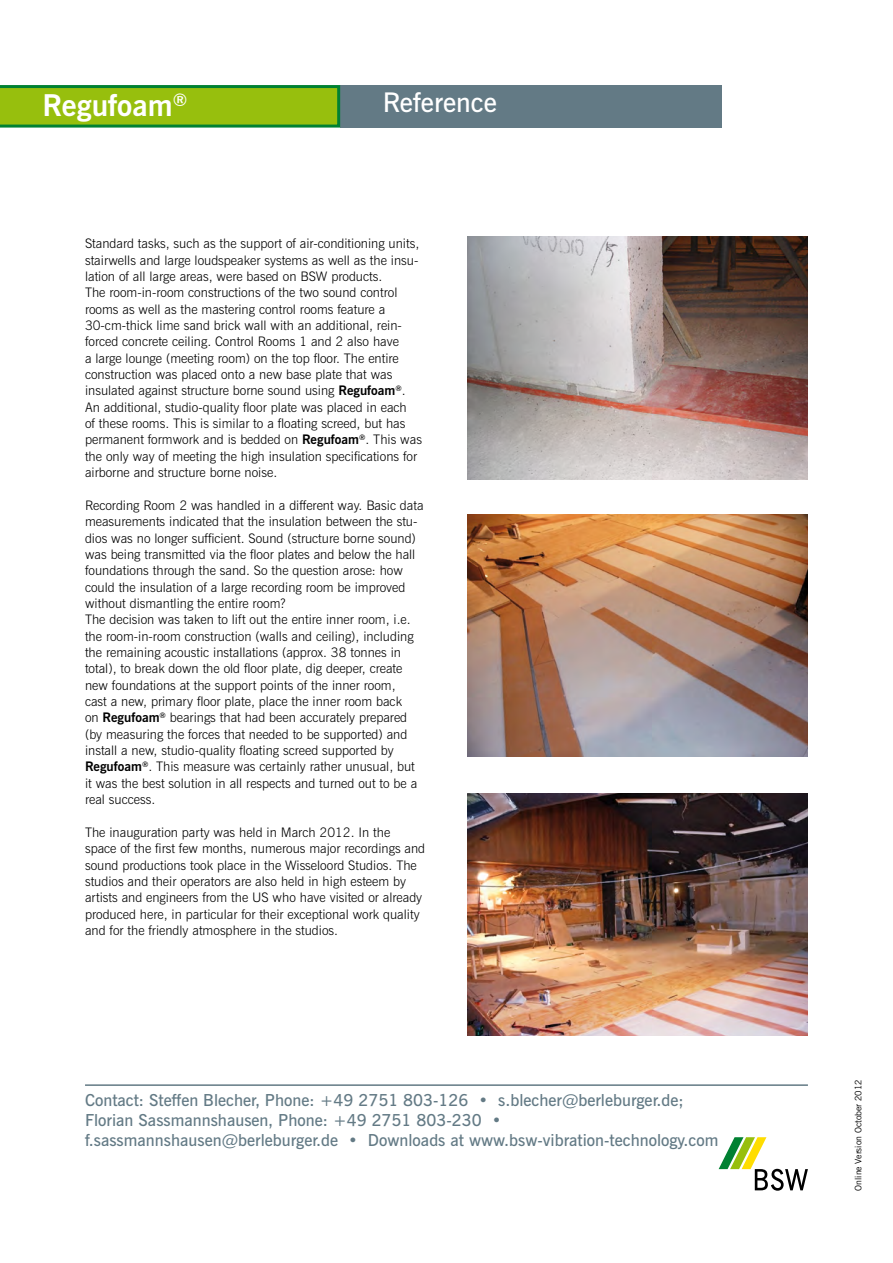
<style>
.page{position:relative;width:893px;height:1263px;background:#fff}
.page>*{position:absolute;margin:0;border:0;box-sizing:border-box;transform-origin:0 0}
.t1{font:700 30px "News Gothic BT";color:#fff}
.t2{font:600 27px "News Gothic BT";color:#fff}
.t3{font:600 16.5px "News Gothic BT";color:#637a85}
.t4{font:300 13.2px/16.4px "News Gothic BT";color:#000}
.t5{font:9px "News Gothic BT";color:#000}
.s1{font-weight:700}
</style>
<div class="page">
<div style="left:340px;top:85px;width:382px;height:43px;background:#637a85"></div>
<svg style="left:0;top:85px;width:340px;height:43px;background:#81b615"></svg>
<svg style="left:719px;top:1137px;width:89px;height:54px"></svg>
<hr style="left:85px;top:1084px;width:723px;height:2px;background:#637a85">
<img style="left:468px;top:514px;width:340px;height:243px">
<img style="left:468px;top:793px;width:340px;height:243px">
<img style="left:468px;top:237px;width:340px;height:242px">
<p class="t1" style="left:43px;top:87px;width:146px">Regufoam<sup>®</sup></p>
<p class="t2" style="left:383px;top:86px;width:116px">Reference</p>
<p class="t4" style="left:85px;top:235px;width:336px;text-align:justify">Standard tasks, such as the support of air-conditioning units, stairwells and large loudspeaker systems as well as the insu&shy;lation of all large areas, were based on BSW products.</p>
<p class="t4" style="left:85px;top:284px;width:338px">The room-in-room constructions of the two sound control rooms as well as the mastering control rooms feature a 30-cm-thick lime sand brick wall with an additional, rein&shy;forced concrete ceiling. Control Rooms 1 and 2 also have<br>a large lounge (meeting room) on the top floor. The entire construction was placed onto a new base plate that was insulated against structure borne sound using <span class="s1">Regufoam</span><sup>®</sup>.<br>An additional, studio-quality floor plate was placed in each<br>of these rooms. This is similar to a floating screed, but has permanent formwork and is bedded on <span class="s1">Regufoam</span><sup>®</sup>. This was the only way of meeting the high insulation specifications for airborne and structure borne noise.</p>
<p class="t4" style="left:85px;top:497px;width:340px">Recording Room 2 was handled in a different way. Basic data measurements indicated that the insulation between the stu&shy;dios was no longer sufficient. Sound (structure borne sound) was being transmitted via the floor plates and below the hall foundations through the sand. So the question arose: how could the insulation of a large recording room be improved without dismantling the entire room?</p>
<p class="t4" style="left:85px;top:611px;width:334px">The decision was taken to lift out the entire inner room, i.e. the room-in-room construction (walls and ceiling), including the remaining acoustic installations (approx. 38 tonnes in total), to break down the old floor plate, dig deeper, create new foundations at the support points of the inner room, cast a new, primary floor plate, place the inner room back on <span class="s1">Regufoam</span><sup>®</sup> bearings that had been accurately prepared (by measuring the forces that needed to be supported) and install a new, studio-quality floating screed supported by <span class="s1">Regufoam</span><sup>®</sup>. This measure was certainly rather unusual, but it was the best solution in all respects and turned out to be a real success.</p>
<p class="t4" style="left:85px;top:824px;width:342px">The inauguration party was held in March 2012. In the<br>space of the first few months, numerous major recordings and sound productions took place in the Wisseloord Studios. The studios and their operators are also held in high esteem by artists and engineers from the US who have visited or already produced here, in particular for their exceptional work quality and for the friendly atmosphere in the studios.</p>
<p class="t3" style="left:85px;top:1090px;width:600px">Contact: Steffen Blecher, Phone: +49 2751 803-126 • s.blecher@berleburger.de;</p>
<p class="t3" style="left:85px;top:1110px;width:418px">Florian Sassmannshausen, Phone: +49 2751 803-230 •</p>
<p class="t3" style="left:85px;top:1130px;width:635px">f.sassmannshausen@berleburger.de • Downloads at www.bsw-vibration-technology.com</p>
<p class="t5" style="left:853px;top:1191px;width:113px;rotate:-90deg">Online Version October 2012</p>
</div>
